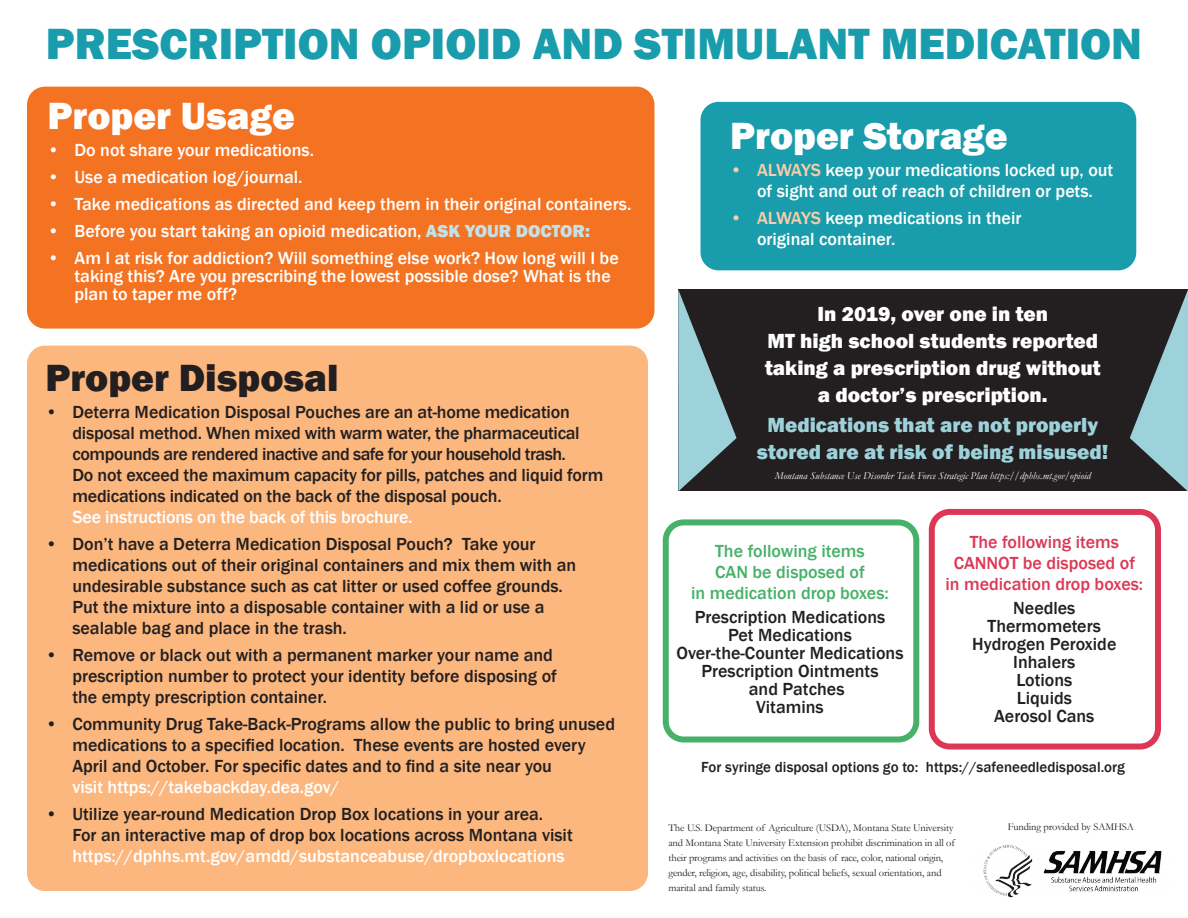
<style>
.page{position:relative;width:1188px;height:918px;background:#fff}
.page>*{position:absolute;margin:0;border:0;box-sizing:border-box;transform-origin:0 0}
.t1{font:800 45px "Franklin Gothic";color:#199dac}
.Headers{font:800 39px "Franklin Gothic";color:#fff}
.Headers-2{font:800 39px "Franklin Gothic";color:#231f20}
.general_text{font:800 21px/27px "Franklin Gothic";color:#fff;text-align:center}
.general_text-2{font:800 21px/27px "Franklin Gothic";color:#9ed2da;text-align:center}
.general_text-3{font:500 18px/21px "Franklin Gothic";color:#231f20}
.t2{font:500 18px/21px "Franklin Gothic";color:#fff}
.general_text-4{font:500 18px/21px "Franklin Gothic";color:#dc3856;text-align:center}
.general_text-5{font:500 18px/21px "Franklin Gothic";color:#48b169;text-align:center}
.general_text-6{font:500 15px "Franklin Gothic";color:#231f20}
.t3{font:10.5px/15px "Garamond";letter-spacing:-.01em;color:#231f20}
.Headers-3{font:italic 10.5px "Garamond";color:#fff}
.s1{font-weight:800;color:#c3e2e8}
.s2{color:#fff}
.s3{color:#fbcea8}
</style>
<div class="page">
<div style="left:663px;top:519px;width:256px;height:223px;border:6px solid #48b169;border-radius:18px"></div>
<div style="left:27px;top:346px;width:621px;height:545px;background:#fbb77e;border-radius:18px"></div>
<div style="left:678px;top:289px;width:510px;height:202px;background:#231f20"></div>
<div style="left:701px;top:102px;width:435px;height:168px;background:#199dac;border-radius:18px"></div>
<div style="left:27px;top:87px;width:627px;height:242px;background:#f47323;border-radius:18px"></div>
<div style="left:929px;top:509px;width:232px;height:241px;border:6px solid #dc3856;border-radius:18px"></div>
<svg style="left:678px;top:290px;width:59px;height:201px"></svg>
<svg style="left:1130px;top:290px;width:58px;height:201px"></svg>
<img style="left:983px;top:844px;width:179px;height:54px">
<p class="t1" style="left:46px;top:14px;width:1098px">PRESCRIPTION OPIOID AND STIMULANT MEDICATION</p>
<p class="Headers" style="left:48px;top:91px;width:249px">Proper Usage</p>
<p class="t2" style="left:48px;top:140px;width:268px">• Do not share your medications.</p>
<p class="t2" style="left:48px;top:167px;width:257px">• Use a medication log/journal.</p>
<p class="t2" style="left:48px;top:194px;width:585px">• Take medications as directed and keep them in their original containers.</p>
<p class="t2" style="left:48px;top:221px;width:544px">• Before you start taking an opioid medication, <span class="s1">ASK YOUR DOCTOR:</span></p>
<p class="t2" style="left:75px;top:249px;width:546px;line-height:18px;text-indent:-27px">• Am I at risk for addiction? Will something else work? How long will I be taking this? Are you prescribing the lowest possible dose? What is the plan to taper me off?</p>
<p class="Headers-2" style="left:45px;top:353px;width:295px">Proper Disposal</p>
<p class="general_text-3" style="left:72px;top:402px;width:533px;text-indent:-27px">• Deterra Medication Disposal Pouches are an at-home medication disposal method. When mixed with warm water, the pharmaceutical compounds are rendered inactive and safe for your household trash.<br>Do not exceed the maximum capacity for pills, patches and liquid form medications indicated on the back of the disposal pouch.<br><span class="s2">See instructions on the back of this brochure.</span></p>
<p class="general_text-3" style="left:72px;top:534px;width:506px;text-indent:-27px">• Don’t have a Deterra Medication Disposal Pouch? Take your medications out of their original containers and mix them with an undesirable substance such as cat litter or used coffee grounds.<br>Put the mixture into a disposable container with a lid or use a sealable bag and place in the trash.</p>
<p class="general_text-3" style="left:72px;top:645px;width:486px;text-indent:-27px">• Remove or black out with a permanent marker your name and prescription number to protect your identity before disposing of the empty prescription container.</p>
<p class="general_text-3" style="left:72px;top:714px;width:544px;text-indent:-27px">• Community Drug Take-Back-Programs allow the public to bring unused medications to a specified location. These events are hosted every April and October. For specific dates and to find a site near you<br><span class="s2">visit https://takebackday.dea.gov/</span></p>
<p class="general_text-3" style="left:72px;top:804px;width:502px;text-indent:-27px">• Utilize year-round Medication Drop Box locations in your area.<br>For an interactive map of drop box locations across Montana visit <span class="s2">https://dphhs.mt.gov/amdd/substanceabuse/dropboxlocations</span></p>
<p class="Headers" style="left:730px;top:110px;width:279px">Proper Storage</p>
<p class="t2" style="left:730px;top:159px;width:385px;text-align:center"><span class="s3">• ALWAYS</span> keep your medications locked up, out of sight and out of reach of children or pets.</p>
<p class="t2" style="left:757px;top:207px;width:266px;text-indent:-27px"><span class="s3">• ALWAYS</span> keep medications in their original container.</p>
<p class="general_text" style="left:765px;top:301px;width:337px">In 2019, over one in ten<br>MT high school students reported taking a prescription drug without a doctor’s prescription.</p>
<p class="general_text-2" style="left:757px;top:412px;width:353px">Medications that are not properly stored are at risk of being misused!</p>
<p class="Headers-3" style="left:775px;top:468px;width:317px">Montana Substance Use Disorder Task Force Strategic Plan https://dphhs.mt.gov/opioid</p>
<p class="general_text-4" style="left:945px;top:532px;width:199px">The following items<br>CANNOT be disposed of in medication drop boxes:</p>
<p class="general_text-3" style="left:1013px;top:598px;width:64px">Needles</p>
<p class="general_text-3" style="left:988px;top:616px;width:115px">Thermometers</p>
<p class="general_text-3" style="left:972px;top:634px;width:146px">Hydrogen Peroxide</p>
<p class="general_text-3" style="left:1013px;top:652px;width:64px">Inhalers</p>
<p class="general_text-3" style="left:1016px;top:670px;width:58px">Lotions</p>
<p class="general_text-3" style="left:1017px;top:688px;width:57px">Liquids</p>
<p class="general_text-3" style="left:994px;top:706px;width:102px">Aerosol Cans</p>
<p class="general_text-6" style="left:701px;top:758px;width:425px">For syringe disposal options go to: https://safeneedledisposal.org</p>
<p class="general_text-5" style="left:691px;top:540px;width:199px">The following items<br>CAN be disposed of<br>in medication drop boxes:</p>
<p class="general_text-3" style="left:695px;top:606px;width:192px">Prescription Medications</p>
<p class="general_text-3" style="left:728px;top:624px;width:125px">Pet Medications</p>
<p class="general_text-3" style="left:676px;top:642px;width:229px">Over-the-Counter Medications</p>
<p class="general_text-3" style="left:701px;top:660px;width:179px">Prescription Ointments</p>
<p class="general_text-3" style="left:749px;top:678px;width:97px">and Patches</p>
<p class="general_text-3" style="left:756px;top:696px;width:69px">Vitamins</p>
<p class="t3" style="left:668px;top:820px;width:288px">The U.S. Department of Agriculture (USDA), Montana State University and Montana State University Extension prohibit discrimination in all of their programs and activities on the basis of race, color, national origin, gender, religion, age, disability, political beliefs, sexual orientation, and marital and family status.</p>
<p class="t3" style="left:1008px;top:819px;width:128px">Funding provided by SAMHSA</p>
</div>
